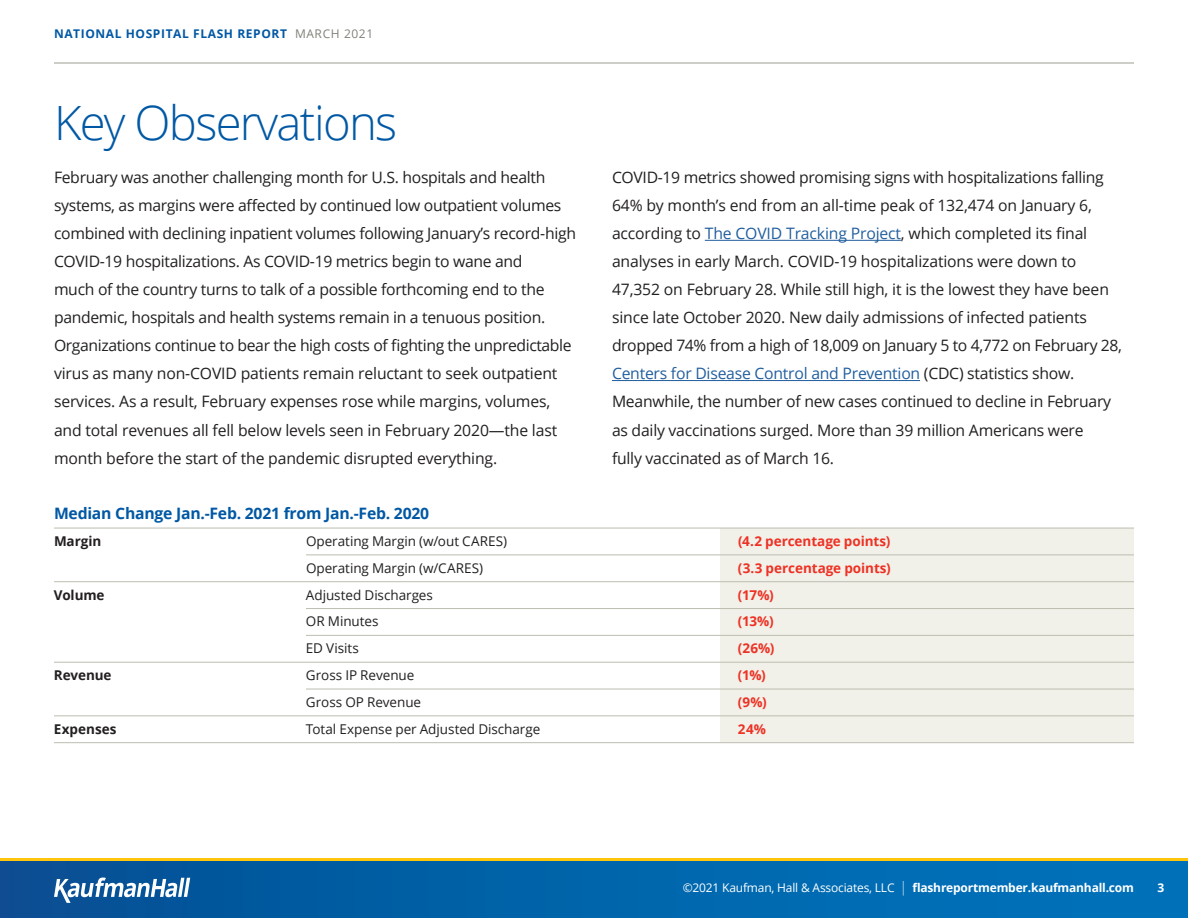
<style>
.page{position:relative;width:1188px;height:918px;background:#fff}
.page>*{position:absolute;margin:0;border:0;box-sizing:border-box;transform-origin:0 0}
.t1{font:300 47.25px "Open Sans";letter-spacing:-.035em;color:#0058a4}
.t2{font:15.75px/28px "Open Sans";letter-spacing:-.015em;color:#231f20}
.t3{font:700 15.75px "Open Sans";letter-spacing:-.015em;color:#0058a4}
.t4{font:13.5px "Open Sans";letter-spacing:-.005em;color:#231f20}
.t5{font:700 13.5px "Open Sans";letter-spacing:-.005em;color:#ee3124}
.t6{font:700 13.5px "Open Sans";letter-spacing:-.005em;color:#231f20}
.t7{font:700 12px "Open Sans";letter-spacing:-.015em;color:#fff}
.t8{font:700 12px "Open Sans";letter-spacing:.05em;color:#0058a4}
.s1{font-weight:400;color:#81817a}
.s2{color:#215e9e}
.s3{font-weight:400}
.s4{font-weight:300;font-size:14.4px}
</style>
<div class="page">
<div style="left:0;top:860px;width:1188px;height:58px;background:linear-gradient(to right,#055094,#0075be)"></div>
<hr style="left:54px;top:63px;width:1080px;height:1px;background:#9e9e95">
<hr style="left:0;top:858px;width:1188px;height:3px;background:#ffc40c">
<svg style="left:54px;top:878px;width:136px;height:25px"></svg>
<hr style="left:705px;top:240px;width:196px;height:1px;background:#215e9e">
<hr style="left:612px;top:380px;width:308px;height:1px;background:#215e9e">
<div style="left:720px;top:529px;width:414px;height:213px;background:#f1f1e9"></div>
<hr style="left:54px;top:528px;width:252px;height:1px;background:#bdbdb1">
<hr style="left:306px;top:528px;width:414px;height:1px;background:#bdbdb1">
<hr style="left:720px;top:528px;width:414px;height:1px;background:#bdbdb1">
<hr style="left:306px;top:555px;width:414px;height:1px;background:#bdbdb1">
<hr style="left:720px;top:555px;width:414px;height:1px;background:#bdbdb1">
<hr style="left:54px;top:581px;width:252px;height:1px;background:#bdbdb1">
<hr style="left:306px;top:581px;width:414px;height:1px;background:#bdbdb1">
<hr style="left:720px;top:581px;width:414px;height:1px;background:#bdbdb1">
<hr style="left:306px;top:608px;width:414px;height:1px;background:#bdbdb1">
<hr style="left:720px;top:608px;width:414px;height:1px;background:#bdbdb1">
<hr style="left:306px;top:635px;width:414px;height:1px;background:#bdbdb1">
<hr style="left:720px;top:635px;width:414px;height:1px;background:#bdbdb1">
<hr style="left:54px;top:662px;width:252px;height:1px;background:#bdbdb1">
<hr style="left:306px;top:662px;width:414px;height:1px;background:#bdbdb1">
<hr style="left:720px;top:662px;width:414px;height:1px;background:#bdbdb1">
<hr style="left:306px;top:689px;width:414px;height:1px;background:#bdbdb1">
<hr style="left:720px;top:689px;width:414px;height:1px;background:#bdbdb1">
<hr style="left:54px;top:716px;width:252px;height:1px;background:#bdbdb1">
<hr style="left:306px;top:716px;width:414px;height:1px;background:#bdbdb1">
<hr style="left:720px;top:716px;width:414px;height:1px;background:#bdbdb1">
<hr style="left:54px;top:742px;width:252px;height:1px;background:#bdbdb1">
<hr style="left:306px;top:742px;width:414px;height:1px;background:#bdbdb1">
<hr style="left:720px;top:742px;width:414px;height:1px;background:#bdbdb1">
<p class="t8" style="left:54px;top:26px;width:321px">NATIONAL H OSPITAL FLASH REPORT <span class="s1">March 2021</span></p>
<h1 class="t1" style="left:54px;top:90px;width:345px">Key Observations</h1>
<p class="t2" style="left:54px;top:163px;width:524px">February was another challenging month for U.S. hospitals and health systems, as margins were affected by continued low outpatient volumes combined with declining inpatient volumes following January’s record-high COVID-19 hospitalizations. As COVID-19 metrics begin to wane and<br>much of the country turns to talk of a possible forthcoming end to the pandemic, hospitals and health systems remain in a tenuous position.<br>Organizations continue to bear the high costs of fighting the unpredictable virus as many non-COVID patients remain reluctant to seek outpatient services. As a result, February expenses rose while margins, volumes, and total revenues all fell below levels seen in February 2020—the last month before the start of the pandemic disrupted everything.</p>
<p class="t2" style="left:612px;top:163px;width:512px">COVID-19 metrics showed promising signs with hospitalizations falling 64% by month’s end from an all-time peak of 132,474 on January 6, according to <span class="s2">The COVID Tracking Project</span>, which completed its final analyses in early March. COVID-19 hospitalizations were down to 47,352 on February 28. While still high, it is the lowest they have been since late October 2020. New daily admissions of infected patients dropped 74% from a high of 18,009 on January 5 to 4,772 on February 28, <span class="s2">Centers for Disease Control and Prevention</span> (CDC) statistics show.<br>Meanwhile, the number of new cases continued to decline in February as daily vaccinations surged. More than 39 million Americans were<br>fully vaccinated as of March 16.</p>
<p class="t3" style="left:54px;top:502px;width:377px">Median Change Jan.-Feb. 2021 from Jan.-Feb. 2020</p>
<p class="t6" style="left:54px;top:531px;width:49px">Margin</p>
<p class="t4" style="left:306px;top:532px;width:166px">Operating Margin (w/out CAR</p>
<p class="t4" style="left:488px;top:532px;width:21px">ES)</p>
<p class="t5" style="left:738px;top:531px;width:154px">(4.2 percentage points)</p>
<p class="t4" style="left:306px;top:559px;width:142px">Operating Margin (w/CAR</p>
<p class="t4" style="left:464px;top:559px;width:21px">ES)</p>
<p class="t5" style="left:738px;top:558px;width:154px">(3.3 percentage points)</p>
<p class="t6" style="left:54px;top:585px;width:52px">Volume</p>
<p class="t4" style="left:306px;top:585px;width:128px">Adjusted Discharges</p>
<p class="t5" style="left:738px;top:585px;width:37px">(17%)</p>
<p class="t4" style="left:306px;top:612px;width:74px">OR Minutes</p>
<p class="t5" style="left:738px;top:612px;width:37px">(13%)</p>
<p class="t4" style="left:306px;top:639px;width:55px">ED Visits</p>
<p class="t5" style="left:738px;top:639px;width:38px">(26%)</p>
<p class="t6" style="left:54px;top:666px;width:59px">Revenue</p>
<p class="t4" style="left:306px;top:666px;width:110px">Gross IP Revenue</p>
<p class="t5" style="left:738px;top:666px;width:29px">(1%)</p>
<p class="t4" style="left:306px;top:693px;width:117px">Gross OP Revenue</p>
<p class="t5" style="left:738px;top:692px;width:30px">(9%)</p>
<p class="t6" style="left:54px;top:719px;width:64px">Expenses</p>
<p class="t4" style="left:306px;top:720px;width:236px">Total Expense per Adjusted Discharge</p>
<p class="t5" style="left:738px;top:719px;width:29px">24%</p>
<p class="t7" style="left:683px;top:879px;width:453px"><span class="s3">©2021 Kaufman, Hall &amp; Associates, LLC</span> <span class="s4">|</span> flashreportmember.kaufmanhall.com</p>
<p class="t7" style="left:1158px;top:879px;width:8px">3</p>
</div>
